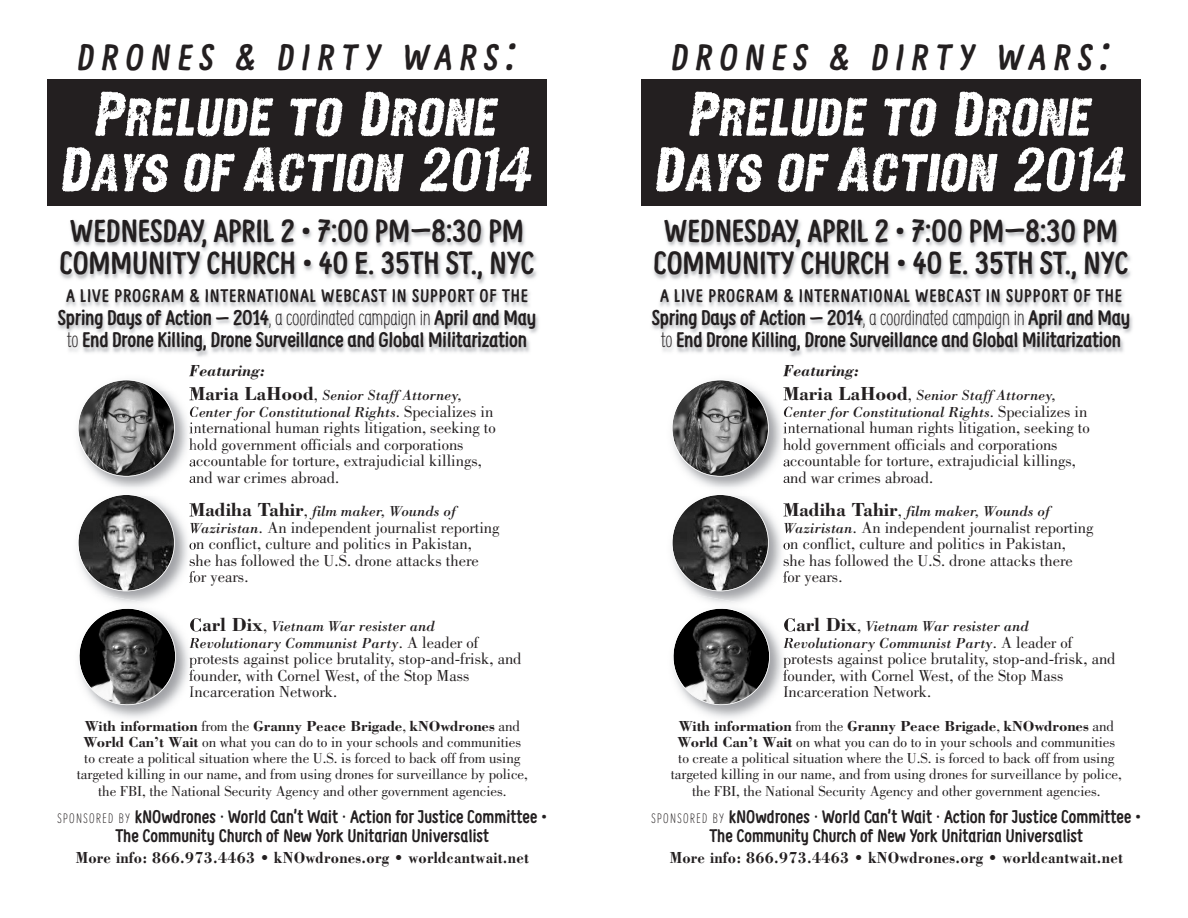
<style>
.page{position:relative;width:1188px;height:918px;background:#fff}
.page>*{position:absolute;margin:0;border:0;box-sizing:border-box;transform-origin:0 0}
.t1{font:53.55px/55.5px "Asphaltum WF";letter-spacing:-.005em;color:#fff;text-align:center;scale:1.05 1}
.t2{font:700 36px "Supernettcn";color:#231f20}
.t3{font:700 31.5px/32.4px "Supernettcn";letter-spacing:-.005em;color:#231f20;text-align:center}
.t4{font:700 21px/22.5px "Supernettcn";letter-spacing:-.015em;color:#231f20;text-align:center}
.t5{font:700 18px/19.5px "Supernettcn";color:#231f20;text-align:center}
.t6{font:700 18px "Supernettcn";letter-spacing:.045em;color:#231f20}
.t7{font:16.5px/16.5px "Bodoni";color:#231f20}
.t8{font:700 16.5px "Bodoni";letter-spacing:.015em;color:#231f20;scale:.9 1}
.t9{font:italic 700 16.5px "Bodoni";color:#231f20}
.t10{font:15px/16px "Bodoni";letter-spacing:-.005em;color:#231f20;text-align:center}
.t11{font:italic 15px/16.5px "Bodoni";color:#231f20}
.s1{font-size:48px}
.s2{font-size:63px}
.s3{font-weight:300}
.s4{font-weight:700;font-style:normal;font-size:19.5px}
.s5{font-style:normal;font-size:16.5px}
.s6{font-style:italic;font-size:15px}
.s7{font-weight:700}
.s8{font-weight:300;font-size:13.5px}
</style>
<div class="page">
<div style="left:641px;top:80px;width:500px;height:126px;background:#231f20"></div>
<img style="left:652px;top:220px;width:481px;height:170px">
<img style="left:665px;top:373px;width:123px;height:219px">
<svg style="left:783px;top:373px;width:5px;height:5px"></svg>
<svg style="left:783px;top:387px;width:5px;height:14px"></svg>
<svg style="left:783px;top:407px;width:5px;height:44px"></svg>
<svg style="left:784px;top:459px;width:4px;height:8px"></svg>
<svg style="left:784px;top:474px;width:4px;height:9px"></svg>
<img style="left:672px;top:380px;width:96px;height:96px;border-radius:50%">
<div style="left:672px;top:380px;width:97px;height:97px;border:2px solid #fff;border-radius:50%"></div>
<img style="left:783px;top:503px;width:5px;height:14px">
<svg style="left:784px;top:523px;width:4px;height:10px"></svg>
<svg style="left:783px;top:542px;width:5px;height:9px"></svg>
<svg style="left:783px;top:558px;width:5px;height:26px"></svg>
<img style="left:672px;top:495px;width:96px;height:96px;border-radius:50%">
<div style="left:672px;top:494px;width:97px;height:97px;border:2px solid #fff;border-radius:50%"></div>
<img style="left:698px;top:634px;width:95px;height:84px">
<img style="left:784px;top:618px;width:11px;height:14px">
<svg style="left:783px;top:638px;width:10px;height:10px"></svg>
<svg style="left:783px;top:657px;width:9px;height:41px"></svg>
<svg style="left:673px;top:604px;width:101px;height:105px"></svg>
<div style="left:47px;top:80px;width:500px;height:126px;background:#231f20"></div>
<img style="left:58px;top:220px;width:481px;height:170px">
<img style="left:71px;top:373px;width:123px;height:219px">
<svg style="left:189px;top:373px;width:5px;height:5px"></svg>
<svg style="left:189px;top:387px;width:5px;height:14px"></svg>
<svg style="left:189px;top:407px;width:5px;height:44px"></svg>
<svg style="left:190px;top:459px;width:4px;height:8px"></svg>
<svg style="left:190px;top:474px;width:4px;height:9px"></svg>
<img style="left:78px;top:380px;width:96px;height:96px;border-radius:50%">
<div style="left:78px;top:380px;width:97px;height:97px;border:2px solid #fff;border-radius:50%"></div>
<img style="left:189px;top:503px;width:5px;height:14px">
<svg style="left:190px;top:523px;width:4px;height:10px"></svg>
<svg style="left:189px;top:542px;width:5px;height:9px"></svg>
<svg style="left:189px;top:558px;width:5px;height:26px"></svg>
<img style="left:78px;top:495px;width:96px;height:96px;border-radius:50%">
<div style="left:78px;top:494px;width:97px;height:97px;border:2px solid #fff;border-radius:50%"></div>
<img style="left:104px;top:634px;width:95px;height:84px">
<img style="left:190px;top:618px;width:11px;height:14px">
<svg style="left:189px;top:638px;width:10px;height:10px"></svg>
<svg style="left:189px;top:657px;width:9px;height:41px"></svg>
<svg style="left:79px;top:604px;width:101px;height:105px"></svg>
<h2 class="t2" style="left:76px;top:42px;width:446px">DRONES &amp; DIRT Y WARS<span class="s1">:</span></h2>
<h1 class="t1" style="left:59px;top:90px;width:450px"><span class="s2">P</span>RELUDE TO <span class="s2">D</span>RONE<br><span class="s2">D</span>AYS OF <span class="s2">A</span>CTION <span class="s2">2014</span></h1>
<h3 class="t3" style="left:60px;top:217px;width:476px">WEDNESDAY, APRIL 2 • 7:00 PM–8:30 PM<br>COMMUNITY CHURCH • 40 E. 35TH ST., NYC</h3>
<p class="t6" style="left:66px;top:288px;width:463px">A LIVE PROGRAM &amp; INTERNATIONAL WEBCAST IN SUPPORT OF THE</p>
<p class="t4" style="left:58px;top:307px;width:480px">Spring Days of Action – 2014<span class="s3">, a coordinated campaign in</span> April and May <span class="s3">to</span> End Drone Killing, Drone Surveillance and Global Militarization</p>
<p class="t9" style="left:189px;top:361px;width:77px">Featuring:</p>
<p class="t11" style="left:189px;top:387px;width:306px"><span class="s4">Maria LaHood</span><span class="s5">,</span> Senior Staff Attorney,<br>Center for Constitutional Rights<span class="s5">. Specializes in</span></p>
<p class="t7" style="left:189px;top:421px;width:308px">international human rights litigation, seeking to hold government officials and corporations accountable for torture, extrajudicial killings, and war crimes abroad.</p>
<p class="t11" style="left:189px;top:503px;width:269px"><span class="s4">Madiha Tahir</span><span class="s5">,</span> film maker, Wounds of</p>
<p class="t7" style="left:189px;top:521px;width:312px"><span class="s6">Waziristan.</span> An independent journalist reporting on conflict, culture and politics in Pakistan,<br>she has followed the U.S. drone attacks there for years.</p>
<p class="t11" style="left:189px;top:618px;width:291px"><span class="s4">Carl Dix</span><span class="s5">,</span> Vietnam War resister and<br>Revolutionary Communist Party<span class="s5">. A leader of</span></p>
<p class="t7" style="left:189px;top:652px;width:334px">protests against police brutality, stop-and-frisk, and founder, with Cornel West, of the Stop Mass<br>Incarceration Network.</p>
<p class="t10" style="left:77px;top:720px;width:453px"><span class="s7">With information</span> from the <span class="s7">Granny Peace Brigade</span>, <span class="s7">kNOwdrones</span> and <span class="s7">World Can’t Wait</span> on what you can do to in your schools and communities to create a political situation where the U.S. is forced to back off from using targeted killing in our name, and from using drones for surveillance by police, the FBI, the National Security Agency and other government agencies.</p>
<p class="t5" style="left:57px;top:808px;width:491px"><span class="s8">SPONSORED BY</span> kNOwdrones <span class="s3">•</span> World Can’t Wait <span class="s3">•</span> Action for Justice Committee •<br>The Community Church of New York Unitarian Universalist</p>
<p class="t8" style="left:76px;top:848px;width:505px">More info: 866.973.4463 • kNOwdrones.org • worldcantwait.net</p>
<h2 class="t2" style="left:670px;top:42px;width:446px">DRONES &amp; DIRT Y WARS<span class="s1">:</span></h2>
<h1 class="t1" style="left:653px;top:90px;width:450px"><span class="s2">P</span>RELUDE TO <span class="s2">D</span>RONE<br><span class="s2">D</span>AYS OF <span class="s2">A</span>CTION <span class="s2">2014</span></h1>
<h3 class="t3" style="left:654px;top:217px;width:476px">WEDNESDAY, APRIL 2 • 7:00 PM–8:30 PM<br>COMMUNITY CHURCH • 40 E. 35TH ST., NYC</h3>
<p class="t6" style="left:660px;top:288px;width:463px">A LIVE PROGRAM &amp; INTERNATIONAL WEBCAST IN SUPPORT OF THE</p>
<p class="t4" style="left:652px;top:307px;width:480px">Spring Days of Action – 2014<span class="s3">, a coordinated campaign in</span> April and May <span class="s3">to</span> End Drone Killing, Drone Surveillance and Global Militarization</p>
<p class="t9" style="left:783px;top:361px;width:77px">Featuring:</p>
<p class="t11" style="left:783px;top:387px;width:306px"><span class="s4">Maria LaHood</span><span class="s5">,</span> Senior Staff Attorney,<br>Center for Constitutional Rights<span class="s5">. Specializes in</span></p>
<p class="t7" style="left:783px;top:421px;width:308px">international human rights litigation, seeking to hold government officials and corporations accountable for torture, extrajudicial killings, and war crimes abroad.</p>
<p class="t11" style="left:783px;top:503px;width:269px"><span class="s4">Madiha Tahir</span><span class="s5">,</span> film maker, Wounds of</p>
<p class="t7" style="left:783px;top:521px;width:312px"><span class="s6">Waziristan.</span> An independent journalist reporting on conflict, culture and politics in Pakistan,<br>she has followed the U.S. drone attacks there for years.</p>
<p class="t11" style="left:783px;top:618px;width:291px"><span class="s4">Carl Dix</span><span class="s5">,</span> Vietnam War resister and<br>Revolutionary Communist Party<span class="s5">. A leader of</span></p>
<p class="t7" style="left:783px;top:652px;width:334px">protests against police brutality, stop-and-frisk, and founder, with Cornel West, of the Stop Mass<br>Incarceration Network.</p>
<p class="t10" style="left:671px;top:720px;width:453px"><span class="s7">With information</span> from the <span class="s7">Granny Peace Brigade</span>, <span class="s7">kNOwdrones</span> and <span class="s7">World Can’t Wait</span> on what you can do to in your schools and communities to create a political situation where the U.S. is forced to back off from using targeted killing in our name, and from using drones for surveillance by police, the FBI, the National Security Agency and other government agencies.</p>
<p class="t5" style="left:651px;top:808px;width:491px"><span class="s8">SPONSORED BY</span> kNOwdrones <span class="s3">•</span> World Can’t Wait <span class="s3">•</span> Action for Justice Committee •<br>The Community Church of New York Unitarian Universalist</p>
<p class="t8" style="left:670px;top:848px;width:505px">More info: 866.973.4463 • kNOwdrones.org • worldcantwait.net</p>
</div>
